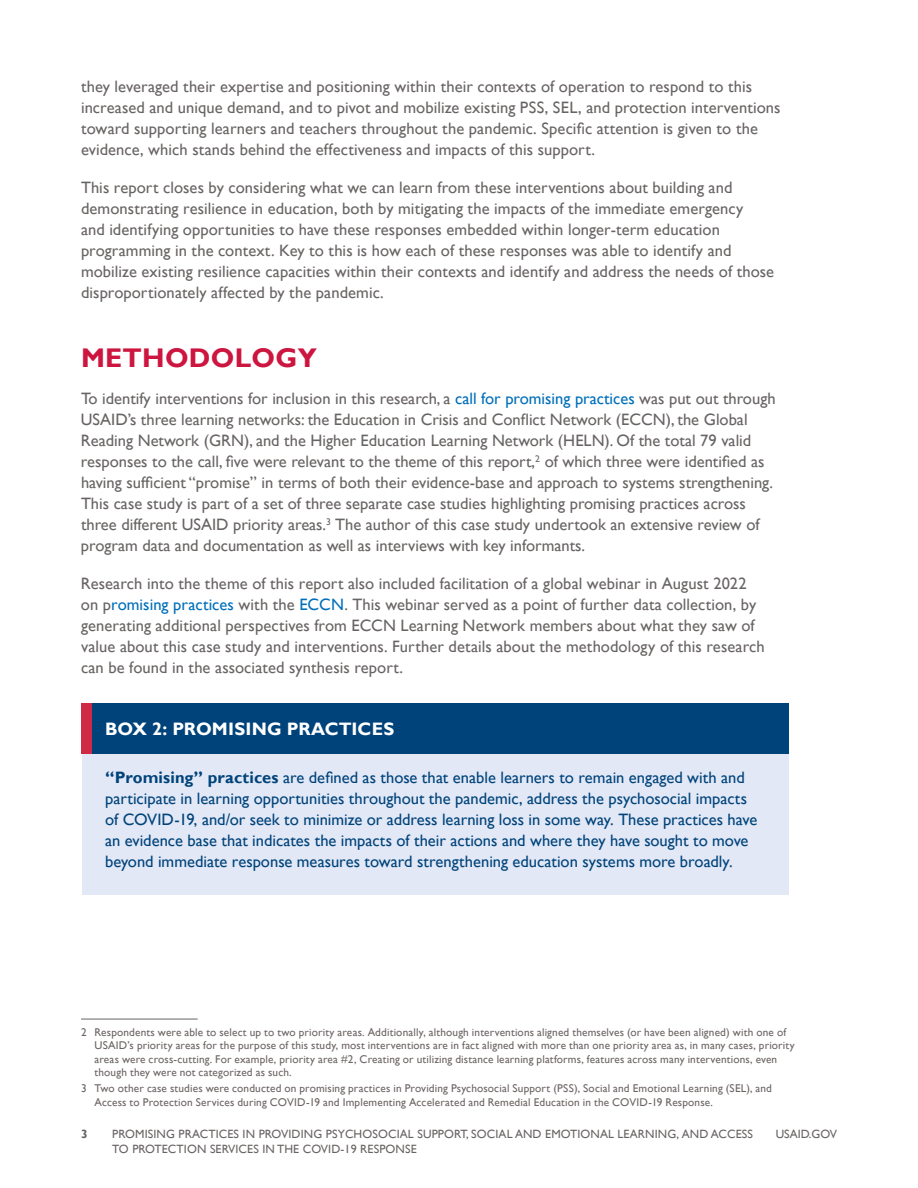
<style>
.page{position:relative;width:918px;height:1188px;background:#fff}
.page>*{position:absolute;margin:0;border:0;box-sizing:border-box;transform-origin:0 0}
.t1{font:700 27px "Gill Sans";letter-spacing:.01em;color:#cd163f}
.t2{font:700 18px "Gill Sans";letter-spacing:.005em;color:#fff}
.t3{font:16.5px/21px "Gill Sans";color:#686463}
.t4{font:16.5px/21px "Gill Sans";color:#00437b}
.t5{font:12px/14.4px "Gill Sans";letter-spacing:.01em;color:#686463}
.t6{font:700 12px "Gill Sans";color:#686463}
.t7{font:11.25px/13.5px "Gill Sans";letter-spacing:.015em;color:#6c6463}
.s1{color:#006fb9}
.s2{font-weight:700}
</style>
<div class="page">
<div style="left:82px;top:703px;width:707px;height:192px;background:#e2e8f5"></div>
<div style="left:89px;top:703px;width:700px;height:51px;background:#00437b"></div>
<div style="left:82px;top:703px;width:10px;height:51px;background:#cf2a45"></div>
<hr style="left:81px;top:1019px;width:117px;height:1px;background:#686463">
<p class="t3" style="left:81px;top:77px;width:701px">they leveraged their expertise and positioning within their contexts of operation to respond to this increased and unique demand, and to pivot and mobilize existing PSS, SEL, and protection interventions</p>
<p class="t3" style="left:81px;top:119px;width:678px">toward supporting learners and teachers throughout the pandemic. Specific attention is given to the</p>
<p class="t3" style="left:81px;top:140px;width:516px">evidence, which stands behind the effectiveness and impacts of this support.</p>
<p class="t3" style="left:81px;top:177px;width:695px">This report closes by considering what we can learn from these interventions about building and demonstrating resilience in education, both by mitigating the impacts of the immediate emergency<br>and identifying opportunities to have these responses embedded within longer-term education programming in the context. Key to this is how each of these responses was able to identify and mobilize existing resilience capacities within their contexts and identify and address the needs of those disproportionately affected by the pandemic.</p>
<h2 class="t1" style="left:81px;top:342px;width:237px">METHODOLOGY</h2>
<p class="t3" style="left:81px;top:389px;width:696px">To identify interventions for inclusion in this research, a <span class="s1">call for promising practices</span> was put out through</p>
<p class="t3" style="left:81px;top:410px;width:668px">USAID’s three learning networks: the Education in Crisis and Conflict Network (ECCN), the Global</p>
<p class="t3" style="left:81px;top:431px;width:672px">Reading Network (GRN), and the Higher Education Learning Network (HELN). Of the total 79 valid</p>
<p class="t3" style="left:81px;top:452px;width:693px">responses to the call, five were relevant to the theme of this report,<sup>2</sup> of which three were identified as having sufficient “promise” in terms of both their evidence-base and approach to systems strengthening.</p>
<p class="t3" style="left:81px;top:494px;width:680px">This case study is part of a set of three separate case studies highlighting promising practices across three different USAID priority areas.<sup>3</sup> The author of this case study undertook an extensive review of program data and documentation as well as interviews with key informants.</p>
<p class="t3" style="left:81px;top:573px;width:685px">Research into the theme of this report also included facilitation of a global webinar in August 2022 on p<span class="s1">romising practices</span> with the <span class="s1">ECCN</span>. This webinar served as a point of further data collection, by generating additional perspectives from ECCN Learning Network members about what they saw of value about this case study and interventions. Further details about the methodology of this research can be found in the associated synthesis report.</p>
<h2 class="t2" style="left:105px;top:718px;width:291px">BOX 2: PROMISING PRACTICES</h2>
<p class="t4" style="left:105px;top:767px;width:641px"><span class="s2">“Promising” practices</span> are defined as those that enable learners to remain engaged with and</p>
<p class="t4" style="left:105px;top:788px;width:654px">participate in learning opportunities throughout the pandemic, address the psychosocial impacts of COVID-19, and/or seek to minimize or address learning loss in some way. These practices have an evidence base that indicates the impacts of their actions and where they have sought to move beyond immediate response measures toward strengthening education systems more broadly.</p>
<p class="t7" style="left:94px;top:1026px;width:702px;text-indent:-14px">2 Respondents were able to select up to two priority areas. Additionally, although interventions aligned themselves (or have been aligned) with one of USAID’s priority areas for the purpose of this study, most interventions are in fact aligned with more than one priority area as, in many cases, priority areas were cross-cutting. For example, priority area #2, Creating or utilizing distance learning platforms, features across many interventions, even though they were not categorized as such.</p>
<p class="t7" style="left:94px;top:1082px;width:679px;text-indent:-14px">3 Two other case studies were conducted on promising practices in Providing Psychosocial Support (PSS), Social and Emotional Learning (SEL), and<br>Access to Protection Services during COVID-19 and Implementing Accelerated and Remedial Education in the COVID-19 Response.</p>
<p class="t6" style="left:81px;top:1127px;width:8px">3</p>
<p class="t5" style="left:112px;top:1127px;width:642px">PROMISING PRACTICES IN PROVIDING PSYCHOSOCIAL SUPPORT, SOCIAL AND EMOTIONAL LEARNING, AND ACCESS<br>TO PROTECTION SERVICES IN THE COVID-19 RESPONSE</p>
<p class="t5" style="left:776px;top:1127px;width:63px">USAID.GOV</p>
</div>
